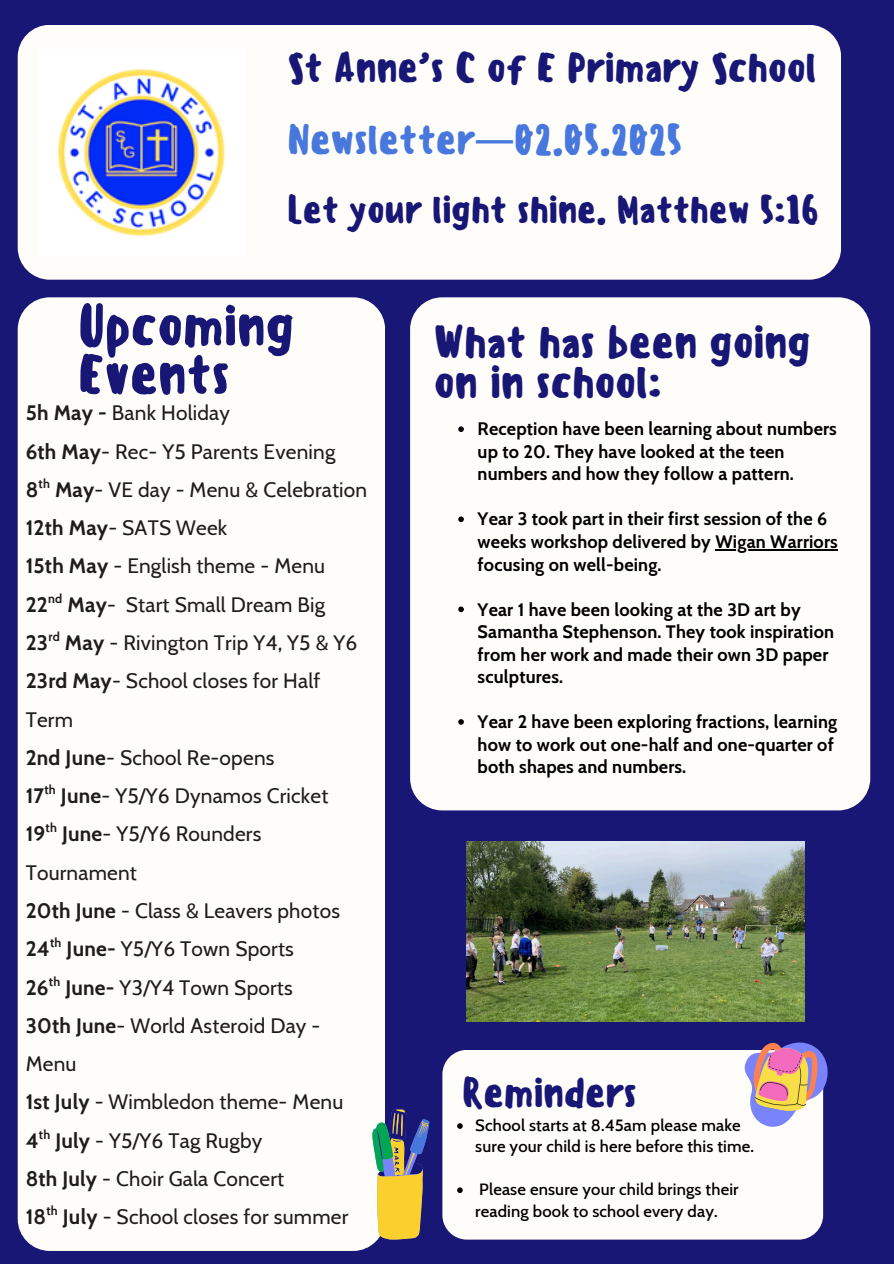
<style>
.page{position:relative;width:894px;height:1264px;background:#fff}
.page>*{position:absolute;margin:0;border:0;box-sizing:border-box;transform-origin:0 0}
.t1{font:500 54.75px/48.4px "Sensei";letter-spacing:-.025em;color:#181775}
.t2{font:500 44.25px/39.5px "Sensei";letter-spacing:-.025em;color:#181775}
.t3{font:500 40.35px "Sensei";letter-spacing:-.025em;color:#181775}
.t4{font:500 40.35px "Sensei";letter-spacing:-.025em;color:#4878de}
.t5{font:500 39.75px "Sensei";letter-spacing:-.025em;color:#181775}
.t6{font:500 37.35px "Sensei";letter-spacing:-.025em;color:#181775}
.t7{font:20.85px/38.2px "Cabin";letter-spacing:.01em;color:#1d1d1b}
.t8{font:700 18px/22.5px "Cabin";letter-spacing:.01em;color:#000}
.t9{font:500 16.65px/21.5px "Cabin";letter-spacing:.01em;color:#000}
.t10{font:700 12.45px "Cabin";letter-spacing:.015em;color:#1d1d1b}
.s1{font-family:"Noto Sans Gurmukhi";font-weight:400}
.s2{font-weight:700}
</style>
<div class="page">
<div style="left:0;top:0;width:893px;height:1263px;background:#181775"></div>
<div style="left:18px;top:25px;width:822px;height:255px;background:#fffdfa;border-radius:32px"></div>
<div style="left:410px;top:297px;width:460px;height:513px;background:#fffdfa;border-radius:32px"></div>
<div style="left:18px;top:297px;width:367px;height:953px;background:#fffdfa;border-radius:32px"></div>
<div style="left:442px;top:1049px;width:380px;height:190px;background:#fffdfa;border-radius:25px"></div>
<svg style="left:372px;top:1109px;width:57px;height:130px"></svg>
<svg style="left:724px;top:1021px;width:104px;height:123px"></svg>
<img style="left:57px;top:69px;width:168px;height:167px">
<img style="left:466px;top:841px;width:338px;height:180px">
<svg style="left:457px;top:1123px;width:5px;height:5px"></svg>
<svg style="left:457px;top:1187px;width:5px;height:5px"></svg>
<svg style="left:458px;top:426px;width:6px;height:6px"></svg>
<svg style="left:458px;top:516px;width:6px;height:6px"></svg>
<hr style="left:715px;top:549px;width:122px;height:1px;background:#000">
<svg style="left:458px;top:606px;width:6px;height:6px"></svg>
<svg style="left:458px;top:719px;width:6px;height:5px"></svg>
<h3 class="t3" style="left:287px;top:43px;width:531px">St Anne’s C of E Primary School</h3>
<h1 class="t4" style="left:287px;top:115px;width:397px">Newsletter<span class="s1">—</span>02.05.2025</h1>
<h2 class="t6" style="left:287px;top:187px;width:533px">Let your light shine. Matthew 5:16</h2>
<p class="t1" style="left:78px;top:302px;width:219px">Upcoming<br>Events</p>
<p class="t7" style="left:26px;top:394px;width:343px"><span class="s2">5h May -</span> Bank Holiday<br><span class="s2">6th May</span>- Rec- Y5 Parents Evening<br><span class="s2">8 May</span>- VE day - Menu &amp; Celebration</p>
<p class="t10" style="left:38px;top:476px;width:13px">th</p>
<p class="t7" style="left:26px;top:508px;width:301px"><span class="s2">12th May</span>- SATS Week<br><span class="s2">15th May</span> - English theme - Menu<br><span class="s2">22 May</span>- Start Small Dream Big</p>
<p class="t10" style="left:48px;top:590px;width:16px">nd</p>
<p class="t7" style="left:26px;top:623px;width:333px"><span class="s2">23 May</span> - Rivington Trip Y4, Y5 &amp; Y6</p>
<p class="t10" style="left:48px;top:629px;width:13px">rd</p>
<p class="t7" style="left:26px;top:661px;width:304px"><span class="s2">23rd May</span>- School closes for Half<br>Term<br><span class="s2">2nd June</span>- School Re-opens<br><span class="s2">17 June</span>- Y5/Y6 Dynamos Cricket</p>
<p class="t10" style="left:44px;top:782px;width:13px">th</p>
<p class="t7" style="left:26px;top:814px;width:237px"><span class="s2">19 June</span>- Y5/Y6 Rounders<br>Tournament</p>
<p class="t10" style="left:45px;top:820px;width:13px">th</p>
<p class="t7" style="left:26px;top:891px;width:316px"><span class="s2">20th June</span> - Class &amp; Leavers photos<br><span class="s2">24 June-</span> Y5/Y6 Town Sports</p>
<p class="t10" style="left:50px;top:935px;width:13px">th</p>
<p class="t7" style="left:26px;top:967px;width:268px"><span class="s2">26 June-</span> Y3/Y4 Town Sports</p>
<p class="t10" style="left:49px;top:973px;width:13px">th</p>
<p class="t7" style="left:26px;top:1006px;width:319px"><span class="s2">30th June</span>- World Asteroid Day -<br>Menu<br><span class="s2">1st July</span> - Wimbledon theme- Menu<br><span class="s2">4 July</span> - Y5/Y6 Tag Rugby</p>
<p class="t10" style="left:39px;top:1126px;width:13px">th</p>
<p class="t7" style="left:26px;top:1159px;width:324px"><span class="s2">8th July</span> - Choir Gala Concert<br><span class="s2">18 July</span> - School closes for summer</p>
<p class="t10" style="left:46px;top:1203px;width:13px">th</p>
<p class="t2" style="left:433px;top:323px;width:379px">What has been going on in school:</p>
<p class="t8" style="left:477px;top:418px;width:360px">Reception have been learning about numbers up to 20. They have looked at the teen numbers and how they follow a pattern.</p>
<p class="t8" style="left:477px;top:508px;width:361px">Year 3 took part in their first session of the 6 weeks workshop delivered by Wigan Warriors</p>
<p class="t8" style="left:477px;top:553px;width:185px">focusing on well-being.</p>
<p class="t8" style="left:477px;top:598px;width:358px">Year 1 have been looking at the 3D art by<br>Samantha Stephenson. They took inspiration</p>
<h3 class="t8" style="left:477px;top:643px;width:352px">from her work and made their own 3D paper sculptures.</h3>
<h3 class="t8" style="left:477px;top:710px;width:361px">Year 2 have been exploring fractions, learning how to work out one-half and one-quarter of</h3>
<p class="t8" style="left:477px;top:755px;width:210px">both shapes and numbers.</p>
<h2 class="t5" style="left:462px;top:1069px;width:177px">Reminders</h2>
<p class="t9" style="left:475px;top:1114px;width:280px">School starts at 8.45am please make sure your child is here before this time.</p>
<h4 class="t9" style="left:475px;top:1178px;width:265px">Please ensure your child brings their reading book to school every day.</h4>
</div>
